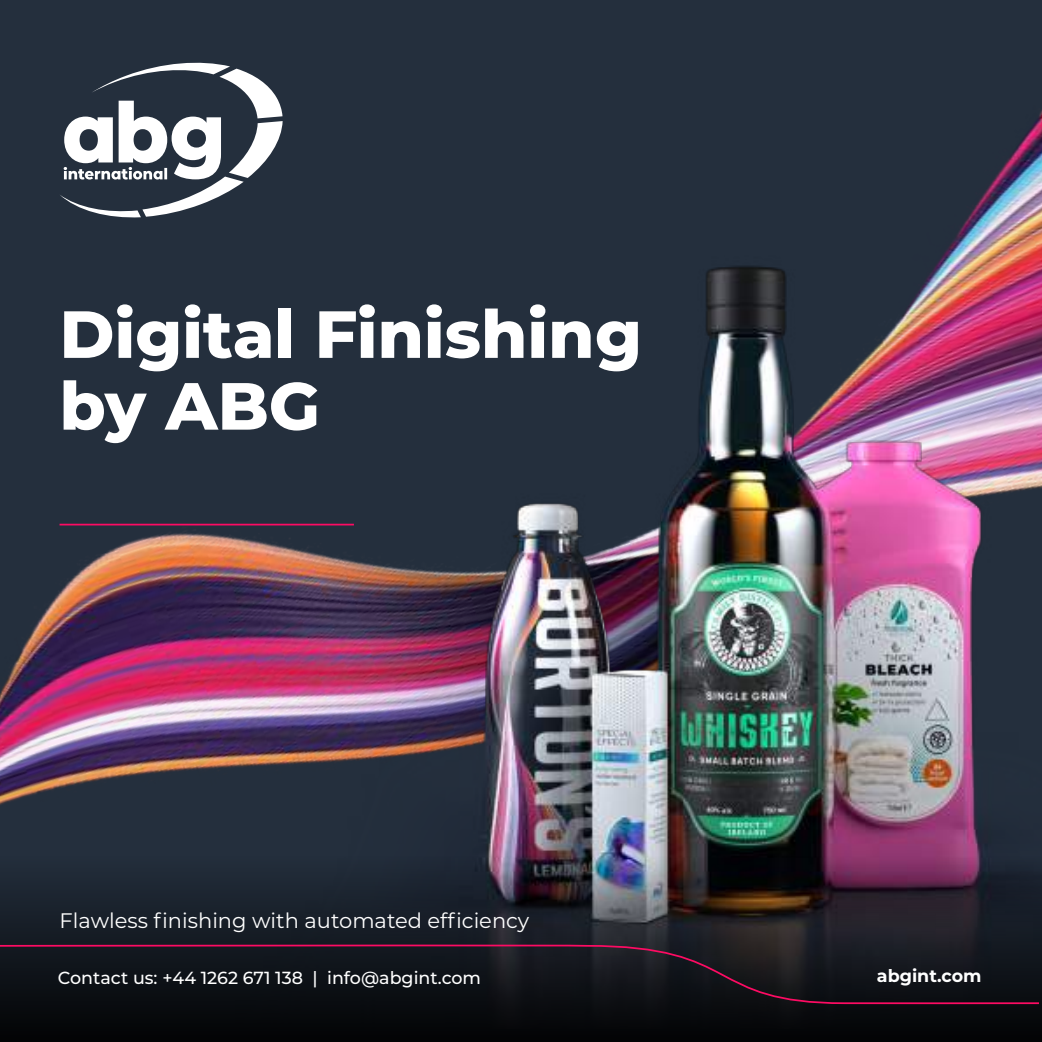
<style>
.page{position:relative;width:1042px;height:1042px;background:#fff}
.page>*{position:absolute;margin:0;border:0;box-sizing:border-box;transform-origin:0 0}
.t1{font:800 66.5px/71.8px "Montserrat";color:#fff}
.t2{font:21px "Montserrat";color:#fff}
.t3{font:500 17.5px "Montserrat";color:#fff}
.t4{font:700 17.5px "Montserrat";color:#fff}
</style>
<div class="page">
<img style="left:0;top:0;width:1042px;height:856px">
<img style="left:236px;top:88px;width:806px;height:768px">
<svg style="left:0;top:856px;width:1042px;height:186px;background:#1d1d25"></svg>
<svg style="left:0;top:944px;width:1040px;height:61px;background:#18141c"></svg>
<hr style="left:60px;top:524px;width:294px;height:1px;background:#fd0b63">
<svg style="left:60px;top:60px;width:223px;height:159px"></svg>
<h1 class="t1" style="left:60px;top:301px;width:584px">Digital Finishing by ABG</h1>
<p class="t2" style="left:60px;top:910px;width:471px">Flawless finishing with automated efficiency</p>
<p class="t3" style="left:60px;top:969px;width:400px">Flawless finishing with automated efficiency</p>
<p class="t4" style="left:877px;top:968px;width:106px">abgint.com</p>
<p class="t3" style="left:58px;top:970px;width:425px">Contact us: +44 1262 671 138 | info@abgint.com</p>
</div>
